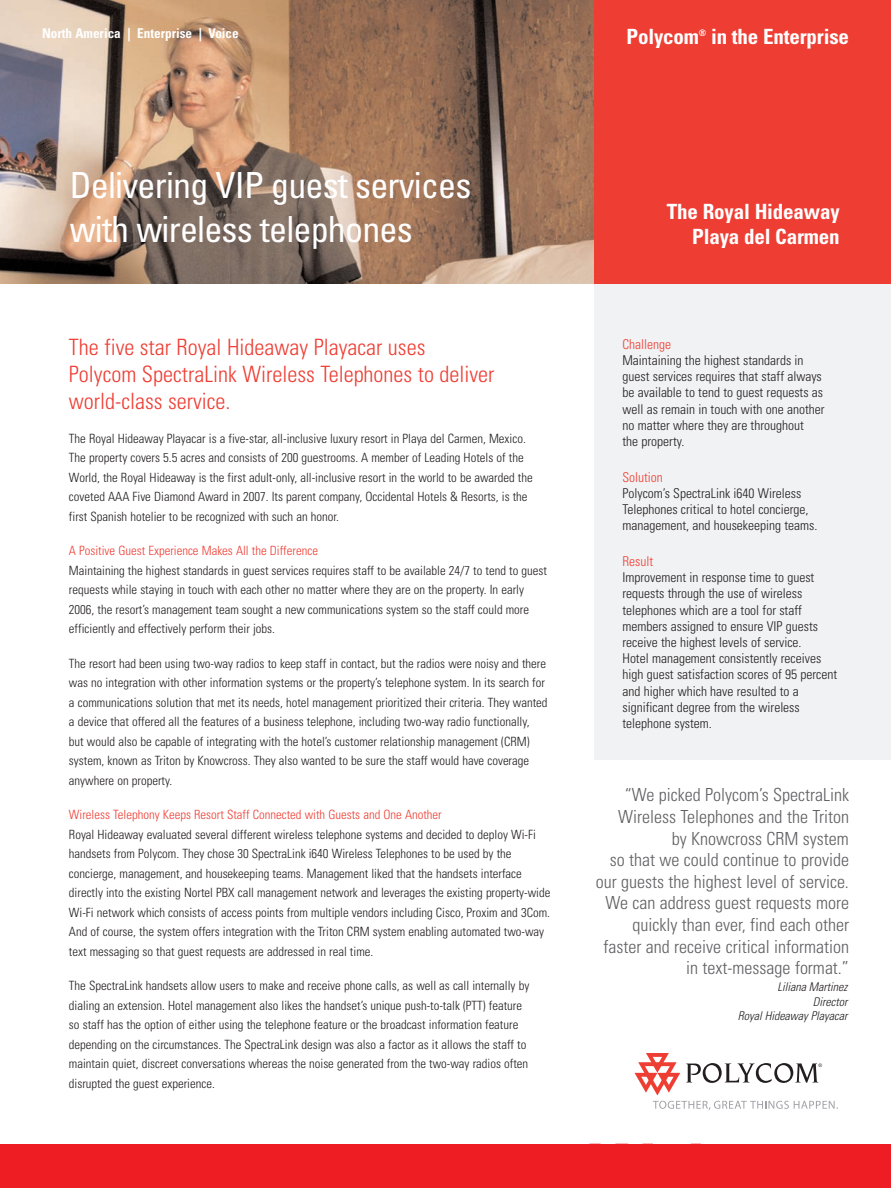
<style>
.page{position:relative;width:891px;height:1188px;background:#fff}
.page>*{position:absolute;margin:0;border:0;box-sizing:border-box;transform-origin:0 0}
.t1{font:condensed 36px/43.2px "Univers";letter-spacing:-.02em;color:#fff}
.t2{font:300 condensed 22.5px/27px "Univers";color:#ee3e34}
.t3{font:700 condensed 21px/25.2px "Univers";letter-spacing:-.01em;color:#fff;text-align:right}
.t4{font:300 condensed 18px/21.6px "Univers";color:#5f5f62;text-align:right}
.t5{font:300 condensed 13.5px/16.2px "Univers";color:#231f20}
.t6{font:700 condensed 13.5px "Univers";color:#fff}
.t7{font:300 condensed 13.5px "Univers";color:#ee3e34}
.t8{font:300 condensed 12.75px/19.5px "Univers";color:#231f20}
.t9{font:300 condensed 12.75px "Univers";color:#ee3e34}
.t10{font:italic 300 condensed 12px/14.4px "Univers";color:#231f20;text-align:right}
.t11{font:700 condensed 9px "Univers";color:#fff}
</style>
<div class="page">
<img style="left:0;top:0;width:594px;height:283px">
<div style="left:594px;top:265px;width:297px;height:495px;background:#f1f2f3"></div>
<svg style="left:686px;top:1063px;width:136px;height:20px"></svg>
<svg style="left:635px;top:1053px;width:45px;height:42px"></svg>
<svg style="left:653px;top:1101px;width:185px;height:9px"></svg>
<div style="left:0;top:1144px;width:891px;height:44px;background:#ee1d23"></div>
<div style="left:146px;top:1144px;width:157px;height:44px;background:#ee1d23"></div>
<div style="left:303px;top:1144px;width:160px;height:44px;background:#ee1d23"></div>
<div style="left:468px;top:1144px;width:121px;height:44px;background:#ee1d23"></div>
<div style="left:589px;top:1144px;width:130px;height:44px;background:#ee1d23"></div>
<div style="left:594px;top:0;width:297px;height:284px;background:#ee3e34"></div>
<p class="t6" style="left:42px;top:28px;width:198px">North America | Enterprise | Voice</p>
<h3 class="t3" style="left:627px;top:25px;width:74px">Polycom</h3>
<p class="t11" style="left:699px;top:30px;width:9px">®</p>
<h3 class="t3" style="left:711px;top:25px;width:139px">in the Enterprise</h3>
<h1 class="t1" style="left:70px;top:167px;width:403px">Delivering VIP guest services with wireless telephones</h1>
<h2 class="t2" style="left:69px;top:336px;width:427px">The five star Royal Hideaway Playacar uses<br>Polycom SpectraLink Wireless Telephones to deliver world-class service.</h2>
<p class="t8" style="left:69px;top:430px;width:465px">The Royal Hideaway Playacar is a five-star, all-inclusive luxury resort in Playa del Carmen, Mexico.<br>The property covers 5.5 acres and consists of 200 guestrooms. A member of Leading Hotels of the World, the Royal Hideaway is the first adult-only, all-inclusive resort in the world to be awarded the coveted AAA Five Diamond Award in 2007. Its parent company, Occidental Hotels &amp; Resorts, is the first Spanish hotelier to be recognized with such an honor.</p>
<p class="t9" style="left:69px;top:546px;width:251px">A Positive Guest Experience Makes All the Difference</p>
<p class="t8" style="left:69px;top:562px;width:479px">Maintaining the highest standards in guest services requires staff to be available 24/7 to tend to guest requests while staying in touch with each other no matter where they are on the property. In early 2006, the resort’s management team sought a new communications system so the staff could more efficiently and effectively perform their jobs.</p>
<p class="t8" style="left:69px;top:655px;width:480px">The resort had been using two-way radios to keep staff in contact, but the radios were noisy and there was no integration with other information systems or the property’s telephone system. In its search for a communications solution that met its needs, hotel management prioritized their criteria. They wanted a device that offered all the features of a business telephone, including two-way radio functionally, but would also be capable of integrating with the hotel’s customer relationship management (CRM) system, known as Triton by Knowcross. They also wanted to be sure the staff would have coverage anywhere on property.</p>
<p class="t9" style="left:69px;top:810px;width:374px">Wireless Telephony Keeps Resort Staff Connected with Guests and One Another</p>
<p class="t8" style="left:69px;top:826px;width:483px">Royal Hideaway evaluated several different wireless telephone systems and decided to deploy Wi-Fi handsets from Polycom. They chose 30 SpectraLink i640 Wireless Telephones to be used by the concierge, management, and housekeeping teams. Management liked that the handsets interface directly into the existing Nortel PBX call management network and leverages the existing property-wide Wi-Fi network which consists of access points from multiple vendors including Cisco, Proxim and 3Com.<br>And of course, the system offers integration with the Triton CRM system enabling automated two-way text messaging so that guest requests are addressed in real time.</p>
<p class="t8" style="left:69px;top:977px;width:462px">The SpectraLink handsets allow users to make and receive phone calls, as well as call internally by dialing an extension. Hotel management also likes the handset’s unique push-to-talk (PTT) feature so staff has the option of either using the telephone feature or the broadcast information feature depending on the circumstances. The SpectraLink design was also a factor as it allows the staff to maintain quiet, discreet conversations whereas the noise generated from the two-way radios often disrupted the guest experience.</p>
<h3 class="t3" style="left:667px;top:201px;width:174px">The Royal Hideaway<br>Playa del Carmen</h3>
<p class="t7" style="left:622px;top:339px;width:50px">Challenge</p>
<p class="t5" style="left:622px;top:353px;width:204px">Maintaining the highest standards in guest services requires that staff always be available to tend to guest requests as well as remain in touch with one another no matter where they are throughout<br>the property.</p>
<p class="t7" style="left:622px;top:472px;width:42px">Solution</p>
<p class="t5" style="left:622px;top:486px;width:196px">Polycom’s SpectraLink i640 Wireless<br>Telephones critical to hotel concierge, management, and housekeeping teams.</p>
<p class="t7" style="left:622px;top:556px;width:32px">Result</p>
<p class="t5" style="left:622px;top:571px;width:216px">Improvement in response time to guest requests through the use of wireless telephones which are a tool for staff members assigned to ensure VIP guests receive the highest levels of service.<br>Hotel management consistently receives high guest satisfaction scores of 95 percent and higher which have resulted to a significant degree from the wireless telephone system.</p>
<p class="t4" style="left:596px;top:786px;width:255px">“We picked Polycom’s SpectraLink Wireless Telephones and the Triton<br>by Knowcross CRM system<br>so that we could continue to provide our guests the highest level of service.<br>We can address guest requests more quickly than ever, find each other faster and receive critical information in text-message format.”</p>
<p class="t10" style="left:738px;top:981px;width:111px">Liliana Martinez<br>Director<br>Royal Hideaway Playacar</p>
</div>
